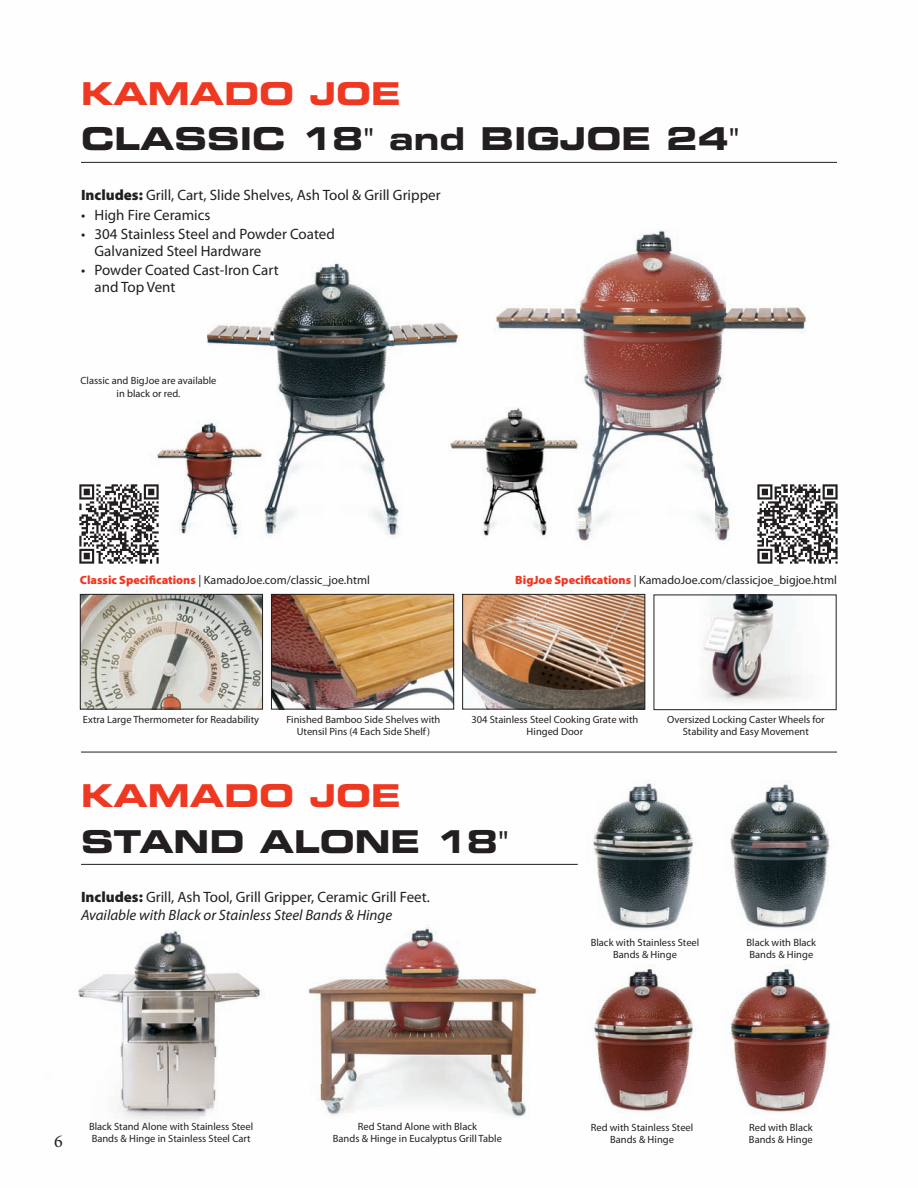
<style>
.page{position:relative;width:918px;height:1188px;background:#fff}
.page>*{position:absolute;margin:0;border:0;box-sizing:border-box;transform-origin:0 0}
.t1{font:31.5px/45px "Eurostile Bold Extended Two";color:#231f20}
.t2{font:18px "Minion Pro";color:#231f20}
.t3{font:15px/16.5px "Myriad Pro";color:#231f20}
.t4{font:italic 15px/18px "Myriad Pro";color:#231f20}
.t5{font:12px "Myriad Pro";color:#231f20}
.t6{font:10.5px/12px "Myriad Pro";color:#231f20;text-align:center}
.s1{color:#ef3822}
.s2{font-family:"Myriad Pro"}
.s3{font-weight:900}
.s4{font-weight:900;color:#ef3822}
.s5{font-weight:900;font-style:normal}
.s6{font-style:normal}
</style>
<div class="page">
<img style="left:78px;top:161px;width:759px;height:960px">
<hr style="left:81px;top:864px;width:497px;height:1px;background:#231f20">
<img style="left:82px;top:596px;width:179px;height:112px">
<div style="left:80px;top:594px;width:183px;height:116px;border:1px solid #231f20"></div>
<img style="left:273px;top:596px;width:179px;height:112px">
<div style="left:271px;top:594px;width:183px;height:116px;border:1px solid #231f20"></div>
<img style="left:464px;top:596px;width:179px;height:112px">
<div style="left:462px;top:594px;width:183px;height:116px;border:1px solid #231f20"></div>
<img style="left:656px;top:597px;width:179px;height:111px">
<div style="left:654px;top:595px;width:183px;height:115px;border:1px solid #231f20"></div>
<hr style="left:81px;top:162px;width:756px;height:1px;background:#231f20">
<img style="left:78px;top:481px;width:85px;height:87px">
<img style="left:754px;top:481px;width:84px;height:87px">
<hr style="left:81px;top:752px;width:756px;height:1px;background:#231f20">
<h1 class="t1" style="left:81px;top:71px;width:660px"><span class="s1">KAMADO JOE<br></span>CLASSIC 18<span class="s2">"</span> and BIGJOE 24<span class="s2">"</span></h1>
<h3 class="t3" style="left:81px;top:187px;width:361px"><span class="s3">Includes:</span> Grill, Cart, Slide Shelves, Ash Tool &amp; Grill Gripper</h3>
<h3 class="t3" style="left:81px;top:206px;width:131px">• High Fire Ceramics</h3>
<h3 class="t3" style="left:94px;top:226px;width:242px;text-indent:-14px">• 304 Stainless Steel and Powder Coated<br>Galvanized Steel Hardware</h3>
<h3 class="t3" style="left:94px;top:262px;width:186px;text-indent:-14px">• Powder Coated Cast-Iron Cart and Top Vent</h3>
<p class="t6" style="left:80px;top:373px;width:138px;line-height:13.5px">Classic and BigJoe are available in black or red.</p>
<p class="t5" style="left:80px;top:572px;width:291px"><span class="s4">Classic Specifications</span> | KamadoJoe.com/classic_joe.html</p>
<p class="t5" style="left:515px;top:572px;width:323px"><span class="s4">BigJoe Specifications</span> | KamadoJoe.com/classicjoe_bigjoe.html</p>
<p class="t6" style="left:83px;top:714px;width:178px">Extra Large Thermometer for Readability</p>
<p class="t6" style="left:286px;top:714px;width:156px">Finished Bamboo Side Shelves with<br>Utensil Pins (4 Each Side Shelf)</p>
<p class="t6" style="left:471px;top:714px;width:168px">304 Stainless Steel Cooking Grate with<br>Hinged Door</p>
<p class="t6" style="left:667px;top:714px;width:159px">Oversized Locking Caster Wheels for<br>Stability and Easy Movement</p>
<h1 class="t1" style="left:81px;top:773px;width:429px"><span class="s1">KAMADO JOE<br></span>STAND ALONE 18<span class="s2">"</span></h1>
<h3 class="t4" style="left:81px;top:888px;width:350px"><span class="s5">Includes:</span> <span class="s6">Grill, Ash Tool, Grill Gripper, Ceramic Grill Feet.<br></span>Available with Black or Stainless Steel Bands &amp; Hinge</h3>
<p class="t6" style="left:591px;top:937px;width:110px">Black with Stainless Steel<br>Bands &amp; Hinge</p>
<p class="t6" style="left:747px;top:937px;width:71px;text-align:left">Black with Black<br>Bands &amp; Hinge</p>
<h2 class="t2" style="left:54px;top:1129px;width:10px">6</h2>
<p class="t6" style="left:89px;top:1120px;width:166px;text-align:left">Black Stand Alone with Stainless Steel<br>Bands &amp; Hinge in Stainless Steel Cart</p>
<p class="t6" style="left:333px;top:1120px;width:171px">Red Stand Alone with Black<br>Bands &amp; Hinge in Eucalyptus Grill Table</p>
<p class="t6" style="left:591px;top:1121px;width:104px">Red with Stainless Steel<br>Bands &amp; Hinge</p>
<p class="t6" style="left:749px;top:1121px;width:65px;text-align:left">Red with Black<br>Bands &amp; Hinge</p>
</div>
